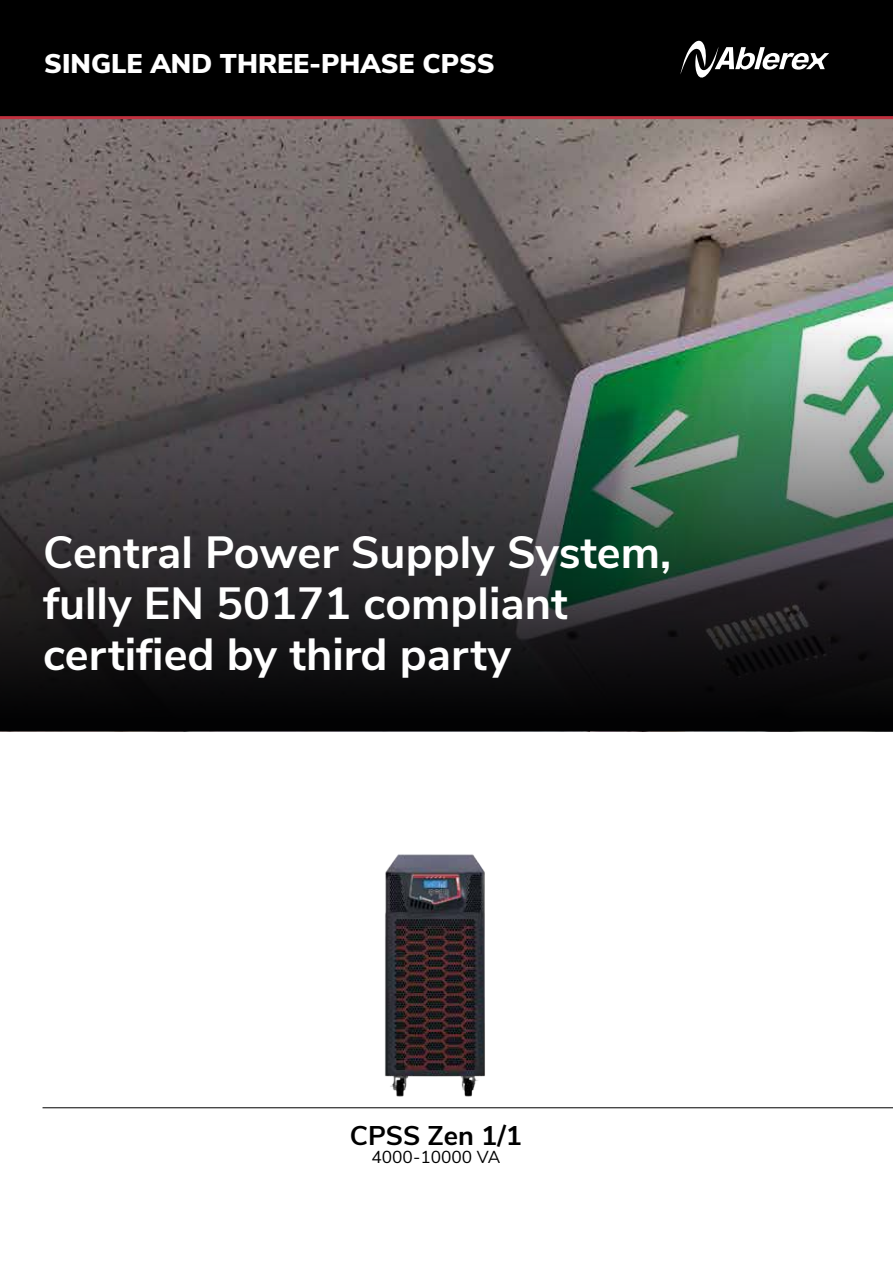
<style>
.page{position:relative;width:893px;height:1263px;background:#fff}
.page>*{position:absolute;margin:0;border:0;box-sizing:border-box;transform-origin:0 0}
.t1{font:700 45px/51px "Nunito Sans";color:#fff}
.t2{font:900 27px "Nunito Sans";color:#fff}
.t3{font:700 27px "Nunito Sans";color:#000}
.t4{font:17.25px "Nunito Sans";color:#000}
</style>
<div class="page">
<img style="left:385px;top:854px;width:100px;height:242px">
<svg style="left:0;top:119px;width:893px;height:612px;background:#4e504c"></svg>
<hr style="left:43px;top:1107px;width:850px;height:1px;background:#000">
<div style="left:0;top:0;width:893px;height:118px;background:#000"></div>
<hr style="left:0;top:116px;width:893px;height:3px;background:#c0313f">
<svg style="left:680px;top:40px;width:149px;height:38px"></svg>
<p class="t2" style="left:44px;top:44px;width:452px">SINGLE AND THREE-PHASE CPSS</p>
<p class="t1" style="left:43px;top:524px;width:630px">Central Power Supply System, fully EN 50171 compliant certified by third party</p>
<p class="t3" style="left:350px;top:1115px;width:174px">CPSS Zen 1/1</p>
<p class="t4" style="left:371px;top:1144px;width:130px">4000-10000 VA</p>
</div>
